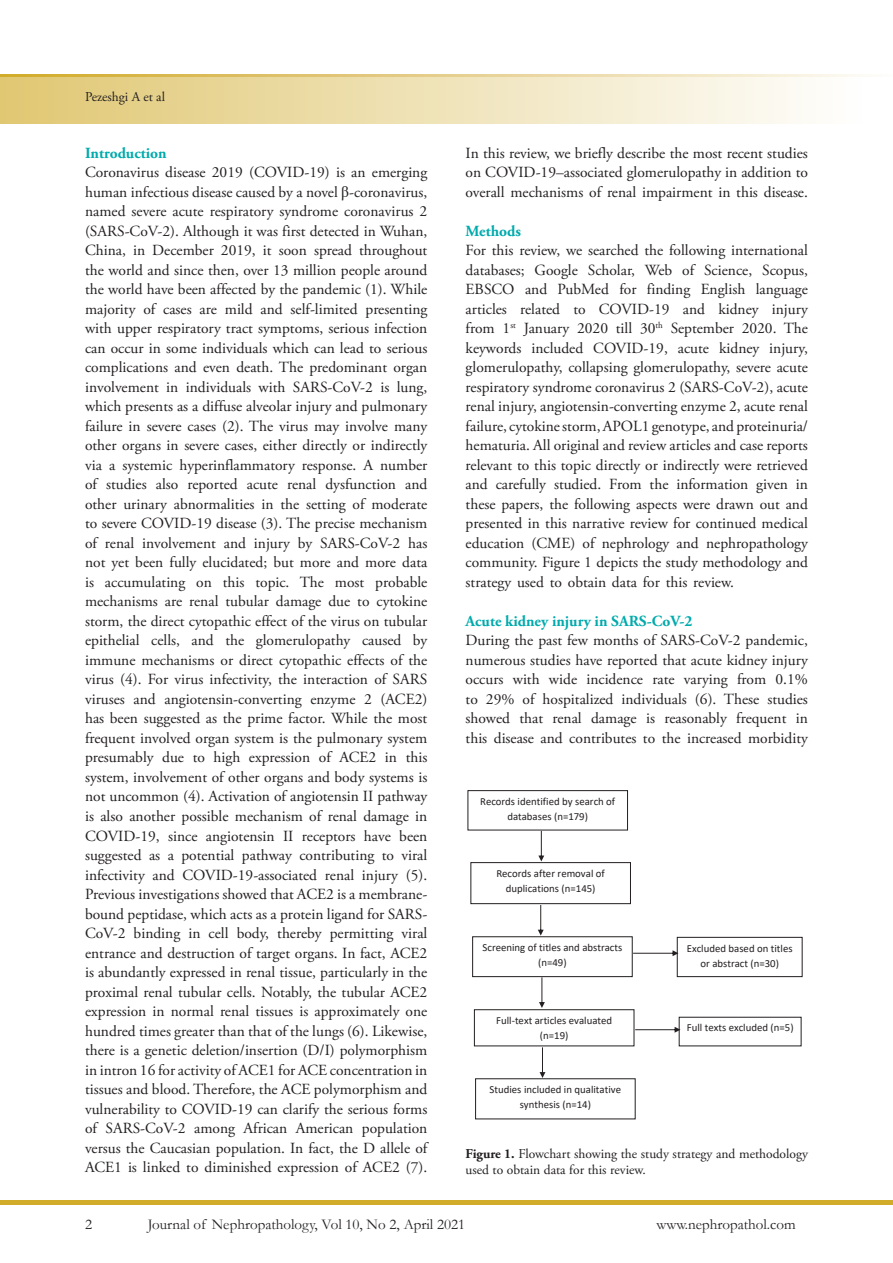
<style>
.page{position:relative;width:893px;height:1263px;background:#fff}
.page>*{position:absolute;margin:0;border:0;box-sizing:border-box;transform-origin:0 0}
.t1{font:15.45px/19.5px "Adobe Garamond Pro";color:#231f20;text-align:justify}
.Body_Text{font:700 15.45px "Adobe Garamond Pro";color:#00aaad}
.t2{font:15px "Garamond";color:#231f20}
.t3{font:13.5px/16.5px "Adobe Garamond Pro";color:#231f20}
.t4{font:10.8px/15.1px "Calibri";color:#231f20;text-align:center}
.s1{font-family:"Times New Roman"}
.s2{font-weight:700}
</style>
<div class="page">
<div style="left:0;top:77px;width:893px;height:46px;background:linear-gradient(to right,#e0c773,#fff)"></div>
<hr style="left:0;top:1200px;width:893px;height:4px;background:#d1ab2a">
<hr style="left:892px;top:77px;width:1px;height:46px;background:#d1ab2a">
<svg style="left:0;top:75px;width:862px;height:2px;background:#e5cf8b"></svg>
<div style="left:468px;top:790px;width:160px;height:40px;border:1px solid #231f20"></div>
<div style="left:470px;top:862px;width:161px;height:42px;border:1px solid #231f20"></div>
<div style="left:472px;top:936px;width:161px;height:41px;border:1px solid #231f20"></div>
<div style="left:474px;top:1009px;width:160px;height:37px;border:1px solid #231f20"></div>
<div style="left:677px;top:937px;width:125px;height:40px;border:1px solid #231f20"></div>
<div style="left:679px;top:1017px;width:122px;height:29px;border:1px solid #231f20"></div>
<svg style="left:538px;top:831px;width:6px;height:30px"></svg>
<svg style="left:538px;top:905px;width:6px;height:30px"></svg>
<svg style="left:539px;top:977px;width:6px;height:31px"></svg>
<svg style="left:633px;top:950px;width:45px;height:6px"></svg>
<svg style="left:635px;top:1027px;width:45px;height:6px"></svg>
<svg style="left:540px;top:1047px;width:5px;height:31px"></svg>
<p class="t3" style="left:85px;top:89px;width:82px">Pezeshgi A et al</p>
<p class="Body_Text" style="left:85px;top:144px;width:83px">Introduction</p>
<p class="t1" style="left:85px;top:163px;width:344px">Coronavirus disease 2019 (COVID-19) is an emerging human infectious disease caused by a novel <span class="s1">β</span>-coronavirus, named severe acute respiratory syndrome coronavirus 2 (SARS-CoV-2). Although it was first detected in Wuhan, China, in December 2019, it soon spread throughout the world and since then, over 13 million people around the world have been affected by the pandemic (1). While majority of cases are mild and self-limited presenting with upper respiratory tract symptoms, serious infection can occur in some individuals which can lead to serious complications and even death. The predominant organ involvement in individuals with SARS-CoV-2 is lung, which presents as a diffuse alveolar injury and pulmonary failure in severe cases (2). The virus may involve many other organs in severe cases, either directly or indirectly via a systemic hyperinflammatory response. A number of studies also reported acute renal dysfunction and other urinary abnormalities in the setting of moderate to severe COVID-19 disease (3). The precise mechanism of renal involvement and injury by SARS-CoV-2 has not yet been fully elucidated; but more and more data is accumulating on this topic. The most probable mechanisms are renal tubular damage due to cytokine storm, the direct cytopathic effect of the virus on tubular epithelial cells, and the glomerulopathy caused by immune mechanisms or direct cytopathic effects of the virus (4). For virus infectivity, the interaction of SARS viruses and angiotensin-converting enzyme 2 (ACE2) has been suggested as the prime factor. While the most frequent involved organ system is the pulmonary system presumably due to high expression of ACE2 in this system, involvement of other organs and body systems is not uncommon (4). Activation of angiotensin II pathway is also another possible mechanism of renal damage in COVID-19, since angiotensin II receptors have been suggested as a potential pathway contributing to viral infectivity and COVID-19-associated renal injury (5).<br>Previous investigations showed that ACE2 is a membrane&shy;bound peptidase, which acts as a protein ligand for SARS-CoV-2 binding in cell body, thereby permitting viral entrance and destruction of target organs. In fact, ACE2 is abundantly expressed in renal tissue, particularly in the proximal renal tubular cells. Notably, the tubular ACE2 expression in normal renal tissues is approximately one hundred times greater than that of the lungs (6). Likewise, there is a genetic deletion/insertion (D/I) polymorphism in intron 16 for activity of ACE1 for ACE concentration in tissues and blood. Therefore, the ACE polymorphism and vulnerability to COVID-19 can clarify the serious forms of SARS-CoV-2 among African American population versus the Caucasian population. In fact, the D allele of ACE1 is linked to diminished expression of ACE2 (7).</p>
<p class="t1" style="left:466px;top:144px;width:344px">In this review, we briefly describe the most recent studies on COVID-19–associated glomerulopathy in addition to overall mechanisms of renal impairment in this disease.</p>
<p class="Body_Text" style="left:466px;top:222px;width:57px">Methods</p>
<p class="t1" style="left:466px;top:241px;width:344px">For this review, we searched the following international databases; Google Scholar, Web of Science, Scopus, EBSCO and PubMed for finding English language articles related to COVID-19 and kidney injury from 1<sup>st</sup> January 2020 till 30<sup>th</sup> September 2020. The keywords included COVID-19, acute kidney injury, glomerulopathy, collapsing glomerulopathy, severe acute respiratory syndrome coronavirus 2 (SARS-CoV-2), acute renal injury, angiotensin-converting enzyme 2, acute renal failure, cytokine storm, APOL1 genotype, and proteinuria/ hematuria. All original and review articles and case reports relevant to this topic directly or indirectly were retrieved and carefully studied. From the information given in these papers, the following aspects were drawn out and presented in this narrative review for continued medical education (CME) of nephrology and nephropathology community. Figure 1 depicts the study methodology and strategy used to obtain data for this review.</p>
<p class="Body_Text" style="left:466px;top:612px;width:228px">Acute kidney injury in SARS-CoV-2</p>
<p class="t1" style="left:466px;top:631px;width:344px">During the past few months of SARS-CoV-2 pandemic, numerous studies have reported that acute kidney injury occurs with wide incidence rate varying from 0.1% to 29% of hospitalized individuals (6). These studies showed that renal damage is reasonably frequent in this disease and contributes to the increased morbidity</p>
<p class="t4" style="left:480px;top:793px;width:137px">Records identified by search of databases (n=179)</p>
<p class="t4" style="left:496px;top:865px;width:110px">Records after removal of duplications (n=145)</p>
<p class="t4" style="left:482px;top:939px;width:141px">Screening of titles and abstracts (n=49)</p>
<p class="t4" style="left:496px;top:1012px;width:117px">Full-text articles evaluated (n=19)</p>
<p class="t4" style="left:490px;top:1081px;width:133px">Studies included in qualitative synthesis (n=14)</p>
<p class="t4" style="left:687px;top:940px;width:107px">Excluded based on titles or abstract (n=30)</p>
<p class="t4" style="left:687px;top:1020px;width:108px">Full texts excluded (n=5)</p>
<p class="t3" style="left:466px;top:1145px;width:344px"><span class="s2">Figure 1.</span> Flowchart showing the study strategy and methodology used to obtain data for this review.</p>
<p class="t2" style="left:85px;top:1214px;width:9px">2</p>
<p class="t2" style="left:148px;top:1214px;width:319px">Journal of Nephropathology, Vol 10, No 2, April 2021</p>
<p class="t2" style="left:656px;top:1214px;width:141px">www.nephropathol.com</p>
</div>
